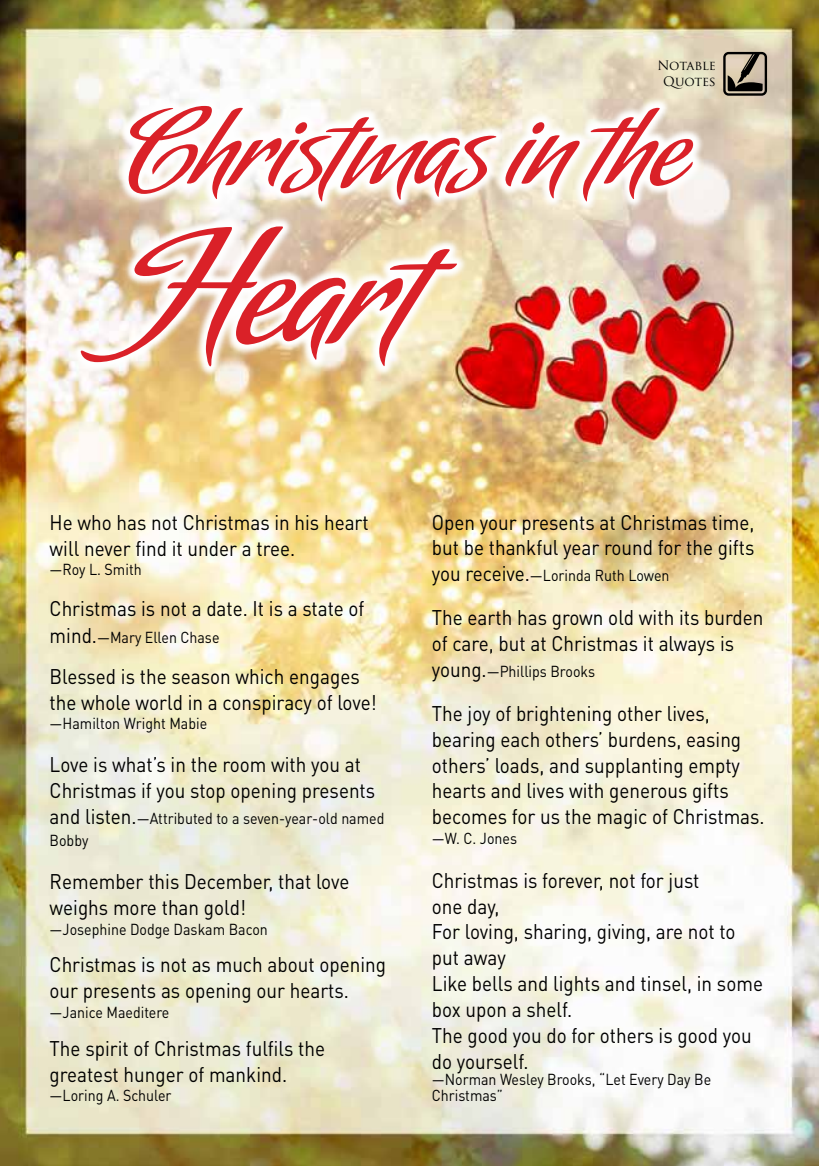
<style>
.page{position:relative;width:819px;height:1166px;background:#fff}
.page>*{position:absolute;margin:0;border:0;box-sizing:border-box;transform-origin:0 0}
.t1{font:175px "Amorinda Alternates";color:#da2128}
.t2{font:126px "Amorinda Alternates";color:#da2128}
.t3{font:21px/25.9px "DIN Pro";color:#000;scale:.9 1}
.t4{font:15.75px/21.9px "DIN Pro";color:#000;scale:.9 1}
.t5{font:12.78px/16.1px "Trajan Pro";letter-spacing:-.01em;color:#000;text-align:center}
.s1{font-size:21px}
</style>
<div class="page">
<img style="left:0;top:0;width:819px;height:1166px">
<div style="left:723px;top:52px;width:44px;height:44px;border:2px solid #000;border-radius:4px"></div>
<svg style="left:727px;top:53px;width:35px;height:38px"></svg>
<svg style="left:69px;top:94px;width:636px;height:284px"></svg>
<p class="t5" style="left:657px;top:59px;width:60px">Notable<br>Quotes</p>
<h2 class="t2" style="left:129px;top:80px;width:559px">Christmas in the</h2>
<h1 class="t1" style="left:129px;top:198px;width:291px">Heart</h1>
<p class="t3" style="left:50px;top:508px;width:356px">He who has not Christmas in his heart will never find it under a tree.</p>
<p class="t4" style="left:50px;top:558px;width:104px">—Roy L. Smith</p>
<p class="t3" style="left:50px;top:595px;width:351px">Christmas is not a date. It is a state of</p>
<p class="t4" style="left:50px;top:625px;width:190px"><span class="s1">mind.</span>—Mary Ellen Chase</p>
<p class="t3" style="left:50px;top:662px;width:365px">Blessed is the season which engages the whole world in a conspiracy of love!</p>
<p class="t4" style="left:50px;top:712px;width:177px">—Hamilton Wright Mabie</p>
<p class="t3" style="left:50px;top:750px;width:363px">Love is what’s in the room with you at<br>Christmas if you stop opening presents</p>
<p class="t4" style="left:50px;top:807px;width:373px"><span class="s1">and listen.</span>—Attributed to a seven-year-old named<br>Bobby</p>
<p class="t3" style="left:50px;top:867px;width:334px">Remember this December, that love weighs more than gold!</p>
<p class="t4" style="left:50px;top:917px;width:244px">—Josephine Dodge Daskam Bacon</p>
<p class="t3" style="left:50px;top:951px;width:375px">Christmas is not as much about opening our presents as opening our hearts.</p>
<p class="t4" style="left:50px;top:1001px;width:135px">—Janice Maeditere</p>
<p class="t3" style="left:50px;top:1034px;width:308px">The spirit of Christmas fulfils the greatest hunger of mankind.</p>
<p class="t4" style="left:50px;top:1084px;width:137px">—Loring A. Schuler</p>
<p class="t3" style="left:432px;top:508px;width:360px">Open your presents at Christmas time, but be thankful year round for the gifts</p>
<p class="t4" style="left:432px;top:564px;width:266px"><span class="s1">you receive.</span>—Lorinda Ruth Lowen</p>
<p class="t3" style="left:432px;top:604px;width:370px">The earth has grown old with its burden of care, but at Christmas it always is</p>
<p class="t4" style="left:432px;top:660px;width:183px"><span class="s1">young.</span>—Phillips Brooks</p>
<p class="t3" style="left:432px;top:699px;width:371px">The joy of brightening other lives, bearing each others’ burdens, easing others’ loads, and supplanting empty hearts and lives with generous gifts becomes for us the magic of Christmas.</p>
<p class="t4" style="left:432px;top:826px;width:96px">—W. C. Jones</p>
<p class="t3" style="left:432px;top:866px;width:369px">Christmas is forever, not for just<br>one day,<br>For loving, sharing, giving, are not to put away<br>Like bells and lights and tinsel, in some box upon a shelf.<br>The good you do for others is good you do yourself.</p>
<p class="t4" style="left:432px;top:1070px;width:312px;line-height:16.4px">—Norman Wesley Brooks, “Let Every Day Be<br>Christmas”</p>
</div>
